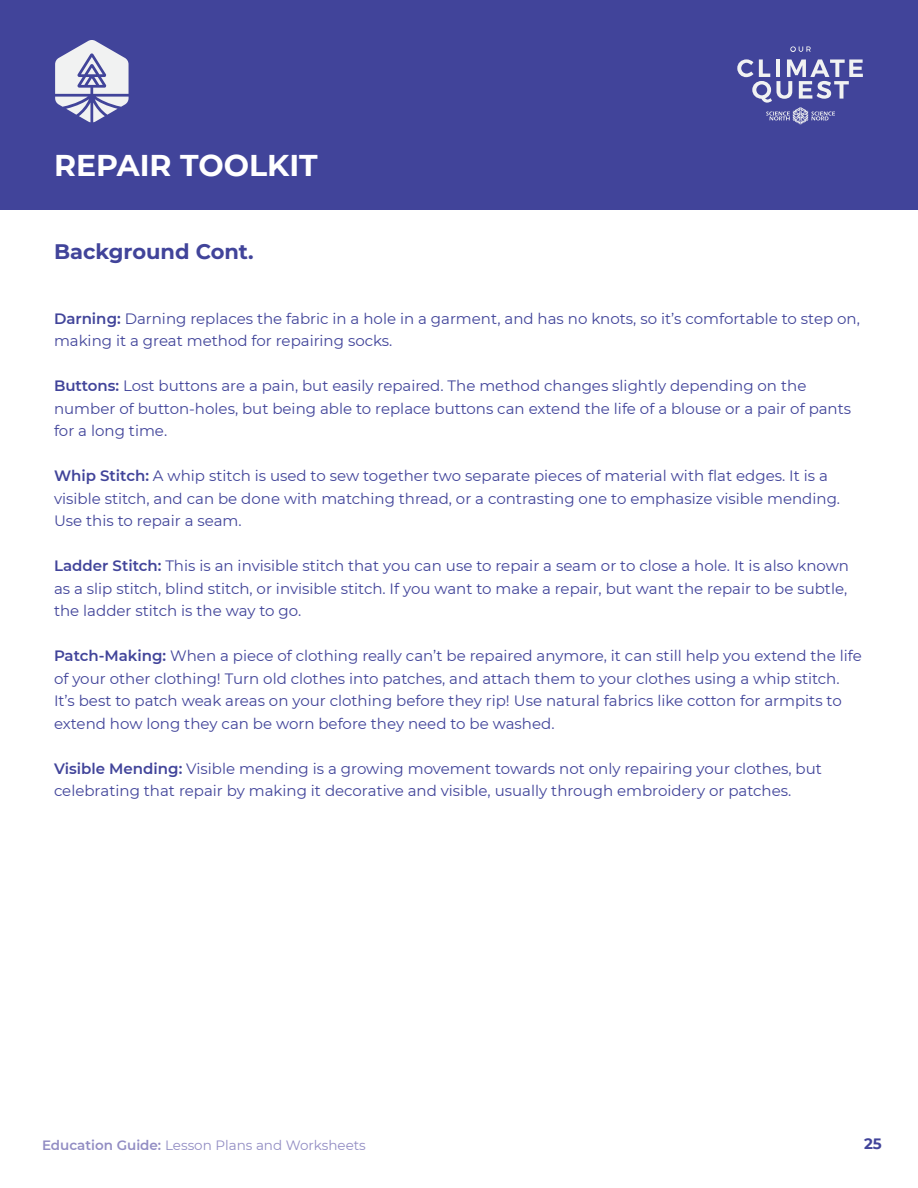
<style>
.page{position:relative;width:918px;height:1188px;background:#fff}
.page>*{position:absolute;margin:0;border:0;box-sizing:border-box;transform-origin:0 0}
.t1{font:700 30px "Montserrat";color:#fff}
.t2{font:700 21px "Montserrat";color:#41449a}
.t3{font:15px/22.5px "Montserrat";color:#41449a}
.t4{font:700 15px "Montserrat";color:#41449a}
.t5{font:13.5px "Montserrat";color:#928dc3}
.s1{font-weight:600}
</style>
<div class="page">
<div style="left:0;top:0;width:918px;height:210px;background:#41449a"></div>
<svg style="left:790px;top:46px;width:21px;height:6px"></svg>
<svg style="left:737px;top:59px;width:126px;height:66px"></svg>
<svg style="left:55px;top:40px;width:74px;height:82px"></svg>
<h1 class="t1" style="left:54px;top:144px;width:265px">REPAIR TOOLKIT</h1>
<h2 class="t2" style="left:54px;top:236px;width:201px">Background Cont.</h2>
<p class="t3" style="left:54px;top:307px;width:807px"><span class="s1">Darning:</span> Darning replaces the fabric in a hole in a garment, and has no knots, so it’s comfortable to step on, making it a great method for repairing socks.</p>
<p class="t3" style="left:54px;top:374px;width:799px"><span class="s1">Buttons:</span> Lost buttons are a pain, but easily repaired. The method changes slightly depending on the number of button-holes, but being able to replace buttons can extend the life of a blouse or a pair of pants for a long time.</p>
<p class="t3" style="left:54px;top:464px;width:788px"><span class="s1">Whip Stitch:</span> A whip stitch is used to sew together two separate pieces of material with flat edges. It is a visible stitch, and can be done with matching thread, or a contrasting one to emphasize visible mending.<br>Use this to repair a seam.</p>
<p class="t3" style="left:54px;top:554px;width:797px;text-align:justify"><span class="s1">Ladder Stitch:</span> This is an invisible stitch that you can use to repair a seam or to close a hole. It is also known as a slip stitch, blind stitch, or invisible stitch. If you want to make a repair, but want the repair to be subtle, the ladder stitch is the way to go.</p>
<p class="t3" style="left:54px;top:644px;width:809px"><span class="s1">Patch-Making:</span> When a piece of clothing really can’t be repaired anymore, it can still help you extend the life of your other clothing! Turn old clothes into patches, and attach them to your clothes using a whip stitch.<br>It’s best to patch weak areas on your clothing before they rip! Use natural fabrics like cotton for armpits to extend how long they can be worn before they need to be washed.</p>
<p class="t3" style="left:54px;top:757px;width:769px"><span class="s1">Visible Mending:</span> Visible mending is a growing movement towards not only repairing your clothes, but celebrating that repair by making it decorative and visible, usually through embroidery or patches.</p>
<p class="t5" style="left:42px;top:1136px;width:325px"><span class="s1">Education Guide:</span> Lesson Plans and Worksheets</p>
<p class="t4" style="left:864px;top:1132px;width:19px">25</p>
</div>
